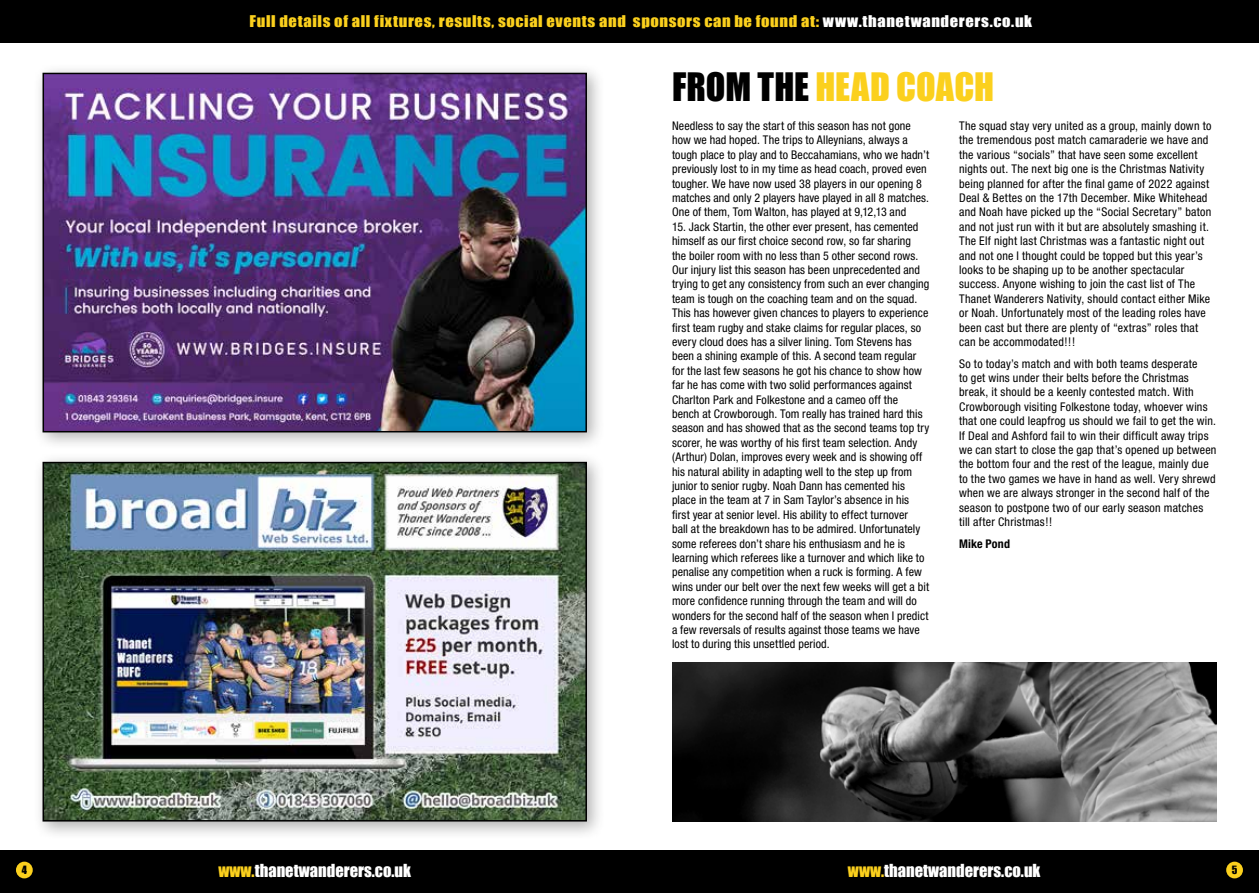
<style>
.page{position:relative;width:1259px;height:893px;background:#fff}
.page>*{position:absolute;margin:0;border:0;box-sizing:border-box;transform-origin:0 0}
.t1{font:36px "Impact";color:#fbd01d}
.t2{font:16.5px "Impact";color:#fff}
.t3{font:14.85px "Impact";letter-spacing:.035em;color:#fbd01d;scale:1.11 1}
.t4{font:condensed 12px/14.4px "Helvetica Neue";letter-spacing:.015em;color:#000}
.t5{font:700 condensed 12px "Helvetica Neue";letter-spacing:.01em;color:#000}
.t6{font:10.5px "Impact";color:#000}
.s1{color:#fff}
.s2{color:#000}
.s3{color:#fbd01d}
</style>
<div class="page">
<div style="left:33px;top:63px;width:573px;height:388px;background:#000;opacity:.31"></div>
<img style="left:46px;top:76px;width:538px;height:353px">
<div style="left:43px;top:73px;width:544px;height:359px;border:2px solid #000"></div>
<div style="left:33px;top:452px;width:573px;height:388px;background:#000;opacity:.31"></div>
<img style="left:46px;top:465px;width:538px;height:353px">
<div style="left:43px;top:462px;width:544px;height:359px;border:2px solid #000"></div>
<img style="left:672px;top:663px;width:544px;height:158px">
<div style="left:0;top:0;width:1259px;height:43px;background:#000"></div>
<div style="left:0;top:850px;width:1259px;height:43px;background:#000"></div>
<div style="left:16px;top:862px;width:17px;height:16px;background:#fbd01d;border-radius:50%"></div>
<div style="left:1226px;top:862px;width:17px;height:16px;background:#fbd01d;border-radius:50%"></div>
<p class="t3" style="left:250px;top:9px;width:706px">Full details of all fixtures, results, social events and sponsors can be found at: <span class="s1">www.thanetwanderers.co.uk</span></p>
<h1 class="t1" style="left:672px;top:59px;width:323px"><span class="s2">FROM THE</span> HEAD COACH</h1>
<p class="t4" style="left:672px;top:118px;width:259px">Needless to say the start of this season has not gone how we had hoped. The trips to Alleynians, always a tough place to play and to Beccahamians, who we hadn’t previously lost to in my time as head coach, proved even tougher. We have now used 38 players in our opening 8 matches and only 2 players have played in all 8 matches.<br>One of them, Tom Walton, has played at 9,12,13 and</p>
<p class="t4" style="left:672px;top:219px;width:259px">15. Jack Startin, the other ever present, has cemented himself as our first choice second row, so far sharing<br>the boiler room with no less than 5 other second rows.<br>Our injury list this season has been unprecedented and trying to get any consistency from such an ever changing team is tough on the coaching team and on the squad.<br>This has however given chances to players to experience first team rugby and stake claims for regular places, so every cloud does has a silver lining. Tom Stevens has been a shining example of this. A second team regular for the last few seasons he got his chance to show how far he has come with two solid performances against Charlton Park and Folkestone and a cameo off the<br>bench at Crowborough. Tom really has trained hard this season and has showed that as the second teams top try scorer, he was worthy of his first team selection. Andy (Arthur) Dolan, improves every week and is showing off his natural ability in adapting well to the step up from junior to senior rugby. Noah Dann has cemented his place in the team at 7 in Sam Taylor’s absence in his first year at senior level. His ability to effect turnover<br>ball at the breakdown has to be admired. Unfortunately some referees don’t share his enthusiasm and he is learning which referees like a turnover and which like to penalise any competition when a ruck is forming. A few wins under our belt over the next few weeks will get a bit more confidence running through the team and will do wonders for the second half of the season when I predict a few reversals of results against those teams we have lost to during this unsettled period.</p>
<p class="t4" style="left:959px;top:118px;width:254px">The squad stay very united as a group, mainly down to the tremendous post match camaraderie we have and the various “socials” that have seen some excellent nights out. The next big one is the Christmas Nativity being planned for after the final game of 2022 against Deal &amp; Bettes on the 17th December. Mike Whitehead and Noah have picked up the “Social Secretary” baton and not just run with it but are absolutely smashing it.<br>The Elf night last Christmas was a fantastic night out and not one I thought could be topped but this year’s looks to be shaping up to be another spectacular success. Anyone wishing to join the cast list of The Thanet Wanderers Nativity, should contact either Mike or Noah. Unfortunately most of the leading roles have been cast but there are plenty of “extras” roles that can be accommodated!!!</p>
<p class="t4" style="left:959px;top:356px;width:259px">So to today’s match and with both teams desperate<br>to get wins under their belts before the Christmas break, it should be a keenly contested match. With Crowborough visiting Folkestone today, whoever wins that one could leapfrog us should we fail to get the win.<br>If Deal and Ashford fail to win their difficult away trips we can start to close the gap that’s opened up between the bottom four and the rest of the league, mainly due to the two games we have in hand as well. Very shrewd when we are always stronger in the second half of the season to postpone two of our early season matches till after Christmas!!</p>
<p class="t5" style="left:959px;top:536px;width:52px">Mike Pond</p>
<p class="t6" style="left:22px;top:862px;width:7px">4</p>
<h2 class="t2" style="left:218px;top:858px;width:194px"><span class="s3">www.</span>thanetwanderers.co.uk</h2>
<h2 class="t2" style="left:848px;top:858px;width:194px"><span class="s3">www.</span>thanetwanderers.co.uk</h2>
<p class="t6" style="left:1231px;top:862px;width:7px">5</p>
</div>
